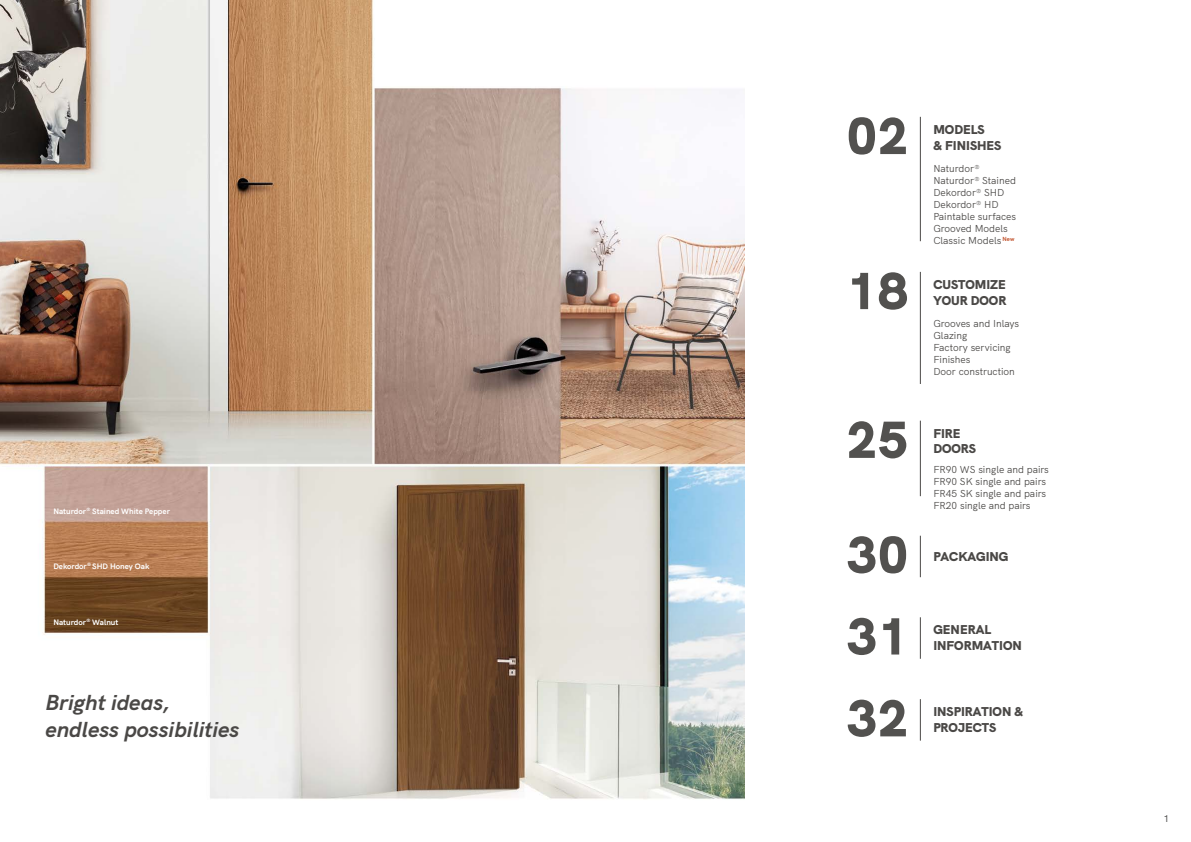
<style>
.page{position:relative;width:1191px;height:842px;background:#fff}
.page>*{position:absolute;margin:0;border:0;box-sizing:border-box;transform-origin:0 0}
.t1{font:900 52px "HK Grotesk";color:#52514f}
.t2{font:italic 700 22px/26.4px "HK Grotesk";color:#4a4846}
.t3{font:900 13px/15.6px "HK Grotesk";color:#4a4846}
.t4{font:10px/12px "HK Grotesk";color:#4a4846}
.t5{font:500 10px "HK Grotesk";color:#575756}
.t6{font:700 8px "HK Grotesk";color:#fff}
.t7{font:700 6px "HK Grotesk";color:#c2532d}
</style>
<div class="page">
<img style="left:0;top:0;width:744px;height:800px">
<hr style="left:920px;top:117px;width:1px;height:124px;background:#4a4846">
<hr style="left:920px;top:421px;width:1px;height:75px;background:#4a4846">
<hr style="left:920px;top:617px;width:1px;height:42px;background:#4a4846">
<hr style="left:920px;top:536px;width:1px;height:41px;background:#4a4846">
<hr style="left:920px;top:699px;width:1px;height:42px;background:#4a4846">
<hr style="left:920px;top:272px;width:1px;height:112px;background:#4a4846">
<p class="t6" style="left:53px;top:505px;width:118px">Naturdor<sup>®</sup> Stained White Pepper</p>
<p class="t6" style="left:53px;top:560px;width:98px">Dekordor<sup>®</sup> SHD Honey Oak</p>
<p class="t6" style="left:53px;top:616px;width:67px">Naturdor<sup>®</sup> Walnut</p>
<h2 class="t2" style="left:45px;top:687px;width:196px">Bright ideas, endless possibilities</h2>
<h1 class="t1" style="left:846px;top:95px;width:64px">02</h1>
<h1 class="t1" style="left:846px;top:251px;width:64px">18</h1>
<h1 class="t1" style="left:846px;top:399px;width:64px">25</h1>
<h1 class="t1" style="left:846px;top:514px;width:64px">30</h1>
<h3 class="t3" style="left:933px;top:121px;width:70px">MODELS<br>&amp; FINISHES</h3>
<p class="t4" style="left:933px;top:162px;width:84px">Naturdor<sup>®<br></sup>Naturdor<sup>®</sup> Stained<br>Dekordor<sup>®</sup> SHD<br>Dekordor<sup>®</sup> HD<br>Paintable surfaces<br>Grooved Models<br>Classic Models</p>
<p class="t7" style="left:1002px;top:234px;width:13px">New</p>
<h3 class="t3" style="left:933px;top:276px;width:75px">CUSTOMIZE<br>YOUR DOOR</h3>
<p class="t4" style="left:933px;top:317px;width:87px">Grooves and Inlays<br>Glazing<br>Factory servicing<br>Finishes<br>Door construction</p>
<h3 class="t3" style="left:933px;top:424px;width:44px">FIRE<br>DOORS</h3>
<p class="t4" style="left:933px;top:462px;width:117px">FR90 WS single and pairs<br>FR90 SK single and pairs<br>FR45 SK single and pairs<br>FR20 single and pairs</p>
<h3 class="t3" style="left:933px;top:547px;width:77px">PACKAGING</h3>
<h1 class="t1" style="left:846px;top:596px;width:64px">31</h1>
<h3 class="t3" style="left:933px;top:621px;width:90px">GENERAL<br>INFORMATION</h3>
<h1 class="t1" style="left:846px;top:678px;width:64px">32</h1>
<h3 class="t3" style="left:933px;top:703px;width:91px">INSPIRATION &amp;<br>PROJECTS</h3>
<p class="t5" style="left:1164px;top:811px;width:5px">1</p>
</div>
